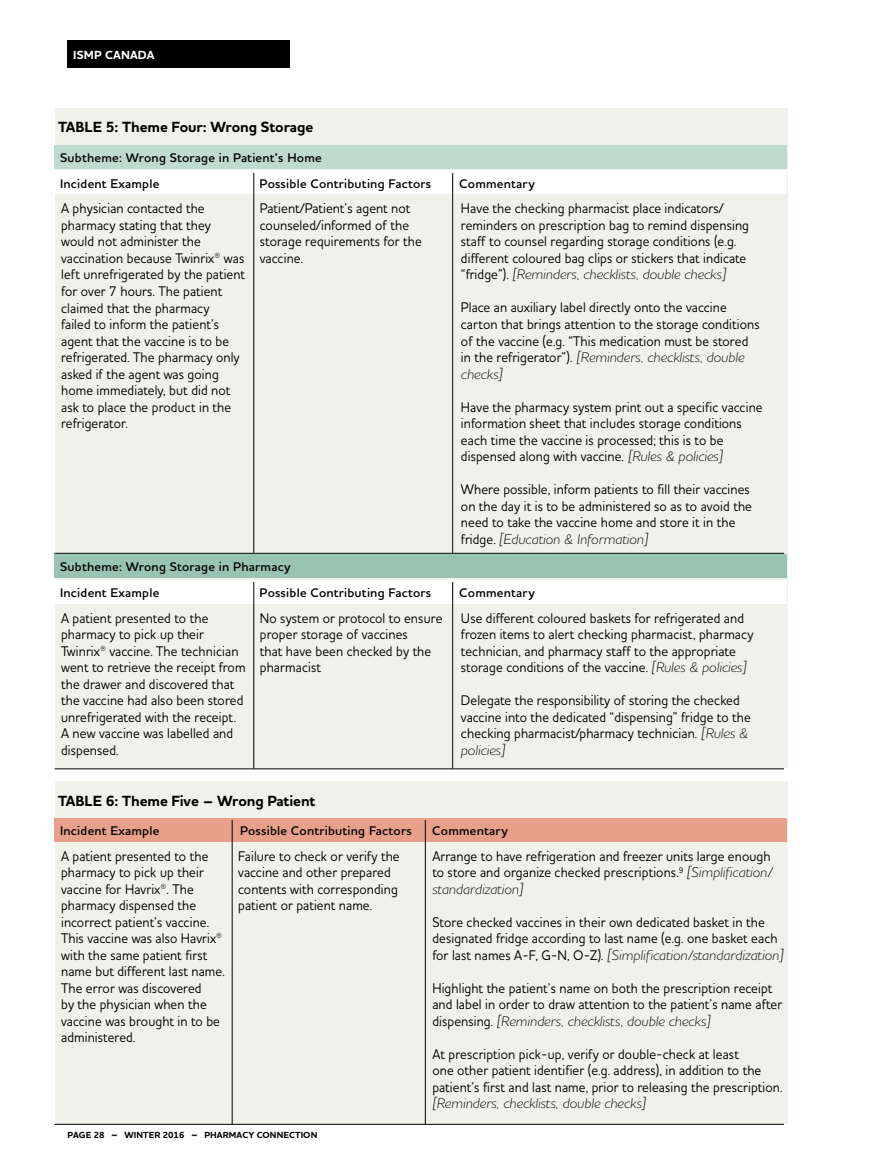
<style>
.page{position:relative;width:878px;height:1175px;background:#fff}
.page>*{position:absolute;margin:0;border:0;box-sizing:border-box;transform-origin:0 0}
.t1{font:700 15px "Houschka Pro";letter-spacing:-.005em;color:#000}
.t2{font:500 14.25px/16.5px "Houschka Pro";letter-spacing:.01em;color:#000;scale:.9 1}
.t3{font:italic 300 14.25px "Houschka Pro";color:#000}
.t4{font:600 12.75px/25.7px "Houschka Pro";letter-spacing:.02em;color:#000}
.t5{font:700 12px "Houschka Pro";letter-spacing:.01em;color:#fff}
.t6{font:700 9px "Houschka Pro";letter-spacing:.015em;color:#000}
.s1{font-weight:300;font-style:italic}
</style>
<div class="page">
<div style="left:68px;top:40px;width:222px;height:28px;background:#000"></div>
<div style="left:55px;top:108px;width:732px;height:660px;background:#f1f1ec"></div>
<div style="left:55px;top:145px;width:732px;height:24px;background:#bfdacf"></div>
<div style="left:55px;top:170px;width:732px;height:24px;background:#fff"></div>
<hr style="left:253px;top:173px;width:1px;height:380px;background:#000">
<hr style="left:452px;top:173px;width:1px;height:380px;background:#000">
<div style="left:55px;top:554px;width:732px;height:24px;background:#99c3b2"></div>
<div style="left:55px;top:579px;width:732px;height:24px;background:#fff"></div>
<hr style="left:253px;top:582px;width:1px;height:186px;background:#000">
<hr style="left:452px;top:582px;width:1px;height:186px;background:#000">
<hr style="left:55px;top:553px;width:729px;height:1px;background:#000">
<hr style="left:55px;top:768px;width:729px;height:1px;background:#000">
<div style="left:55px;top:782px;width:732px;height:342px;background:#f1f1ec"></div>
<div style="left:55px;top:818px;width:732px;height:23px;background:#e9a08a"></div>
<hr style="left:232px;top:820px;width:1px;height:303px;background:#000">
<hr style="left:425px;top:820px;width:1px;height:303px;background:#000">
<hr style="left:55px;top:1124px;width:729px;height:1px;background:#000">
<p class="t5" style="left:73px;top:47px;width:83px">ISMP CANADA</p>
<p class="t1" style="left:58px;top:117px;width:257px">TABLE 5: Theme Four: Wrong Storage</p>
<p class="t4" style="left:60px;top:145px;width:263px">Subtheme: Wrong Storage in Patient’s Home<br>Incident Example</p>
<p class="t4" style="left:259px;top:171px;width:173px">Possible Contributing Factors</p>
<p class="t4" style="left:459px;top:171px;width:77px">Commentary</p>
<p class="t2" style="left:461px;top:200px;width:321px">Have the checking pharmacist place indicators/ reminders on prescription bag to remind dispensing staff to counsel regarding storage conditions (e.g. different coloured bag clips or stickers that indicate “fridge”). <span class="s1">[Reminders, checklists, double checks]</span></p>
<p class="t2" style="left:461px;top:299px;width:333px">Place an auxiliary label directly onto the vaccine carton that brings attention to the storage conditions of the vaccine (e.g. “This medication must be stored in the refrigerator”). <span class="s1">[Reminders, checklists, double checks]</span></p>
<p class="t2" style="left:461px;top:398px;width:337px">Have the pharmacy system print out a specific vaccine information sheet that includes storage conditions each time the vaccine is processed; this is to be dispensed along with vaccine. <span class="s1">[Rules &amp; policies]</span></p>
<p class="t2" style="left:461px;top:480px;width:325px">Where possible, inform patients to fill their vaccines on the day it is to be administered so as to avoid the need to take the vaccine home and store it in the fridge. <span class="s1">[Education &amp; Information]</span></p>
<p class="t2" style="left:61px;top:200px;width:206px">A physician contacted the pharmacy stating that they would not administer the vaccination because Twinrix® was left unrefrigerated by the patient for over 7 hours. The patient claimed that the pharmacy<br>failed to inform the patient’s agent that the vaccine is to be refrigerated. The pharmacy only asked if the agent was going home immediately, but did not ask to place the product in the refrigerator.</p>
<p class="t2" style="left:260px;top:200px;width:181px">Patient/Patient’s agent not counseled/informed of the storage requirements for the vaccine.</p>
<p class="t4" style="left:60px;top:554px;width:232px">Subtheme: Wrong Storage in Pharmacy<br>Incident Example</p>
<p class="t4" style="left:259px;top:580px;width:173px">Possible Contributing Factors</p>
<p class="t4" style="left:459px;top:580px;width:77px">Commentary</p>
<p class="t2" style="left:461px;top:609px;width:326px">Use different coloured baskets for refrigerated and frozen items to alert checking pharmacist, pharmacy technician, and pharmacy staff to the appropriate storage conditions of the vaccine. <span class="s1">[Rules &amp; policies]</span></p>
<p class="t2" style="left:461px;top:691px;width:323px">Delegate the responsibility of storing the checked vaccine into the dedicated “dispensing” fridge to the checking pharmacist/pharmacy technician. <span class="s1">[Rules &amp; policies]</span></p>
<p class="t2" style="left:61px;top:609px;width:206px">A patient presented to the pharmacy to pick up their<br>Twinrix® vaccine. The technician went to retrieve the receipt from the drawer and discovered that the vaccine had also been stored unrefrigerated with the receipt.<br>A new vaccine was labelled and dispensed.</p>
<p class="t2" style="left:260px;top:609px;width:204px">No system or protocol to ensure proper storage of vaccines<br>that have been checked by the pharmacist</p>
<p class="t1" style="left:58px;top:790px;width:259px">TABLE 6: Theme Five – Wrong Patient</p>
<p class="t4" style="left:60px;top:818px;width:101px">Incident Example</p>
<p class="t4" style="left:240px;top:818px;width:173px">Possible Contributing Factors</p>
<p class="t4" style="left:432px;top:818px;width:77px">Commentary</p>
<p class="t2" style="left:432px;top:847px;width:379px">Arrange to have refrigeration and freezer units large enough to store and organize checked prescriptions.<sup>9</sup> <span class="s1">[Simplification/ standardization]</span></p>
<p class="t2" style="left:432px;top:913px;width:391px">Store checked vaccines in their own dedicated basket in the designated fridge according to last name (e.g. one basket each for last names A-F, G-N, O-Z). <span class="s1">[Simplification/standardization]</span></p>
<p class="t2" style="left:432px;top:979px;width:390px">Highlight the patient’s name on both the prescription receipt and label in order to draw attention to the patient’s name after dispensing. <span class="s1">[Reminders, checklists, double checks]</span></p>
<p class="t2" style="left:432px;top:1045px;width:390px">At prescription pick-up, verify or double-check at least<br>one other patient identifier (e.g. address), in addition to the patient’s first and last name, prior to releasing the prescription.</p>
<p class="t3" style="left:432px;top:1094px;width:215px">[Reminders, checklists, double checks]</p>
<p class="t2" style="left:61px;top:847px;width:183px">A patient presented to the pharmacy to pick up their vaccine for Havrix®. The pharmacy dispensed the incorrect patient’s vaccine.<br>This vaccine was also Havrix® with the same patient first name but different last name.<br>The error was discovered<br>by the physician when the vaccine was brought in to be administered.</p>
<p class="t2" style="left:238px;top:847px;width:181px">Failure to check or verify the vaccine and other prepared contents with corresponding patient or patient name.</p>
<p class="t6" style="left:68px;top:1129px;width:251px">PAGE 28 ~ WINTER 2016 ~ PHARMACY CONNECTION</p>
</div>
